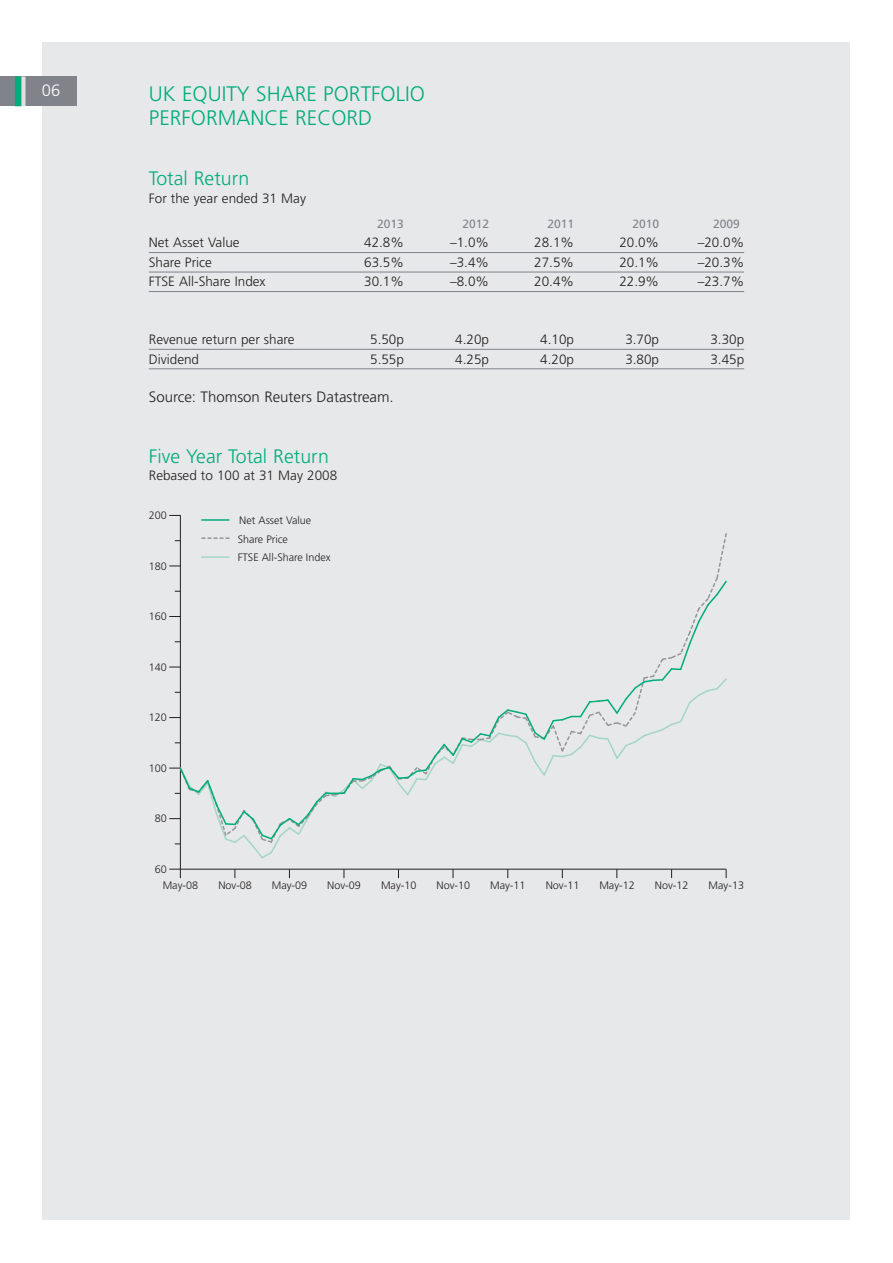
<style>
.page{position:relative;width:893px;height:1263px;background:#fff}
.page>*{position:absolute;margin:0;border:0;box-sizing:border-box;transform-origin:0 0}
.t1{font:300 21px/24px "Frutiger";color:#00ac7c}
.t2{font:300 19.5px "Frutiger";color:#00ac7c}
.t3{font:300 16.5px "Frutiger";color:#fff}
.t4{font:300 15px "Frutiger";color:#231f20}
.t5{font:300 13.5px "Frutiger";color:#231f20}
.t6{font:12px "Frutiger";color:#80838a}
.t7{font:300 10.8px "Frutiger";color:#231f20}
</style>
<div class="page">
<div style="left:43px;top:43px;width:807px;height:1177px;background:#e7e8e9"></div>
<div style="left:0;top:77px;width:77px;height:29px;background:#80838a"></div>
<div style="left:21px;top:77px;width:5px;height:29px;background:#dfe0e1"></div>
<div style="left:15px;top:77px;width:6px;height:29px;background:#00ac7c"></div>
<hr style="left:149px;top:252px;width:595px;height:1px;background:#80838a">
<hr style="left:149px;top:272px;width:595px;height:1px;background:#80838a">
<hr style="left:149px;top:291px;width:595px;height:1px;background:#80838a">
<hr style="left:149px;top:349px;width:595px;height:1px;background:#80838a">
<hr style="left:149px;top:368px;width:595px;height:1px;background:#80838a">
<hr style="left:180px;top:869px;width:546px;height:1px;background:#231f20">
<hr style="left:180px;top:515px;width:1px;height:354px;background:#231f20">
<svg style="left:169px;top:869px;width:12px;height:9px"></svg>
<svg style="left:169px;top:515px;width:12px;height:1px"></svg>
<hr style="left:202px;top:519px;width:27px;height:2px;background:#00ac7c">
<svg style="left:169px;top:532px;width:558px;height:328px"></svg>
<p class="t3" style="left:42px;top:83px;width:20px">06</p>
<p class="t1" style="left:149px;top:83px;width:278px">UK EQUITY SHARE PORTFOLIO<br>PERFORMANCE RECORD</p>
<p class="t2" style="left:149px;top:170px;width:102px">Total Return</p>
<p class="t5" style="left:149px;top:193px;width:159px">For the year ended 31 May</p>
<p class="t6" style="left:377px;top:219px;width:28px">2013</p>
<p class="t6" style="left:462px;top:219px;width:28px">2012</p>
<p class="t6" style="left:547px;top:219px;width:28px">2011</p>
<p class="t6" style="left:632px;top:219px;width:28px">2010</p>
<p class="t6" style="left:713px;top:219px;width:28px">2009</p>
<p class="t5" style="left:149px;top:237px;width:92px">Net Asset Value</p>
<p class="t5" style="left:364px;top:237px;width:41px">42.8%</p>
<p class="t5" style="left:450px;top:237px;width:41px">–1.0%</p>
<p class="t5" style="left:534px;top:237px;width:41px">28.1%</p>
<p class="t5" style="left:619px;top:237px;width:41px">20.0%</p>
<p class="t5" style="left:698px;top:237px;width:48px">–20.0%</p>
<p class="t5" style="left:149px;top:257px;width:65px">Share Price</p>
<p class="t5" style="left:364px;top:257px;width:41px">63.5%</p>
<p class="t5" style="left:450px;top:257px;width:41px">–3.4%</p>
<p class="t5" style="left:534px;top:257px;width:41px">27.5%</p>
<p class="t5" style="left:619px;top:257px;width:41px">20.1%</p>
<p class="t5" style="left:698px;top:257px;width:48px">–20.3%</p>
<p class="t5" style="left:149px;top:276px;width:118px">FTSE All-Share Index</p>
<p class="t5" style="left:364px;top:276px;width:41px">30.1%</p>
<p class="t5" style="left:450px;top:276px;width:41px">–8.0%</p>
<p class="t5" style="left:534px;top:276px;width:41px">20.4%</p>
<p class="t5" style="left:619px;top:276px;width:41px">22.9%</p>
<p class="t5" style="left:698px;top:276px;width:48px">–23.7%</p>
<p class="t5" style="left:149px;top:334px;width:147px">Revenue return per share</p>
<p class="t5" style="left:370px;top:334px;width:35px">5.50p</p>
<p class="t5" style="left:455px;top:334px;width:35px">4.20p</p>
<p class="t5" style="left:540px;top:334px;width:35px">4.10p</p>
<p class="t5" style="left:625px;top:334px;width:35px">3.70p</p>
<p class="t5" style="left:710px;top:334px;width:35px">3.30p</p>
<p class="t5" style="left:149px;top:354px;width:52px">Dividend</p>
<p class="t5" style="left:370px;top:354px;width:35px">5.55p</p>
<p class="t5" style="left:455px;top:354px;width:35px">4.25p</p>
<p class="t5" style="left:540px;top:354px;width:35px">4.20p</p>
<p class="t5" style="left:625px;top:354px;width:35px">3.80p</p>
<p class="t5" style="left:710px;top:354px;width:35px">3.45p</p>
<p class="t4" style="left:149px;top:390px;width:246px">Source: Thomson Reuters Datastream.</p>
<p class="t2" style="left:149px;top:449px;width:182px">Five Year Total Return</p>
<p class="t5" style="left:149px;top:470px;width:190px">Rebased to 100 at 31 May 2008</p>
<p class="t7" style="left:149px;top:511px;width:20px">200</p>
<p class="t7" style="left:149px;top:561px;width:20px">180</p>
<p class="t7" style="left:149px;top:612px;width:20px">160</p>
<p class="t7" style="left:149px;top:663px;width:20px">140</p>
<p class="t7" style="left:149px;top:713px;width:20px">120</p>
<p class="t7" style="left:149px;top:764px;width:20px">100</p>
<p class="t7" style="left:155px;top:814px;width:14px">80</p>
<p class="t7" style="left:155px;top:865px;width:14px">60</p>
<p class="t7" style="left:239px;top:516px;width:74px">Net Asset Value</p>
<p class="t7" style="left:238px;top:535px;width:52px">Share Price</p>
<p class="t7" style="left:238px;top:553px;width:94px">FTSE All-Share Index</p>
<p class="t7" style="left:163px;top:881px;width:37px">May-08</p>
<p class="t7" style="left:218px;top:881px;width:35px">Nov-08</p>
<p class="t7" style="left:272px;top:881px;width:37px">May-09</p>
<p class="t7" style="left:327px;top:881px;width:35px">Nov-09</p>
<p class="t7" style="left:381px;top:881px;width:37px">May-10</p>
<p class="t7" style="left:436px;top:881px;width:35px">Nov-10</p>
<p class="t7" style="left:490px;top:881px;width:37px">May-11</p>
<p class="t7" style="left:546px;top:881px;width:35px">Nov-11</p>
<p class="t7" style="left:599px;top:881px;width:37px">May-12</p>
<p class="t7" style="left:655px;top:881px;width:35px">Nov-12</p>
<p class="t7" style="left:709px;top:881px;width:37px">May-13</p>
</div>
